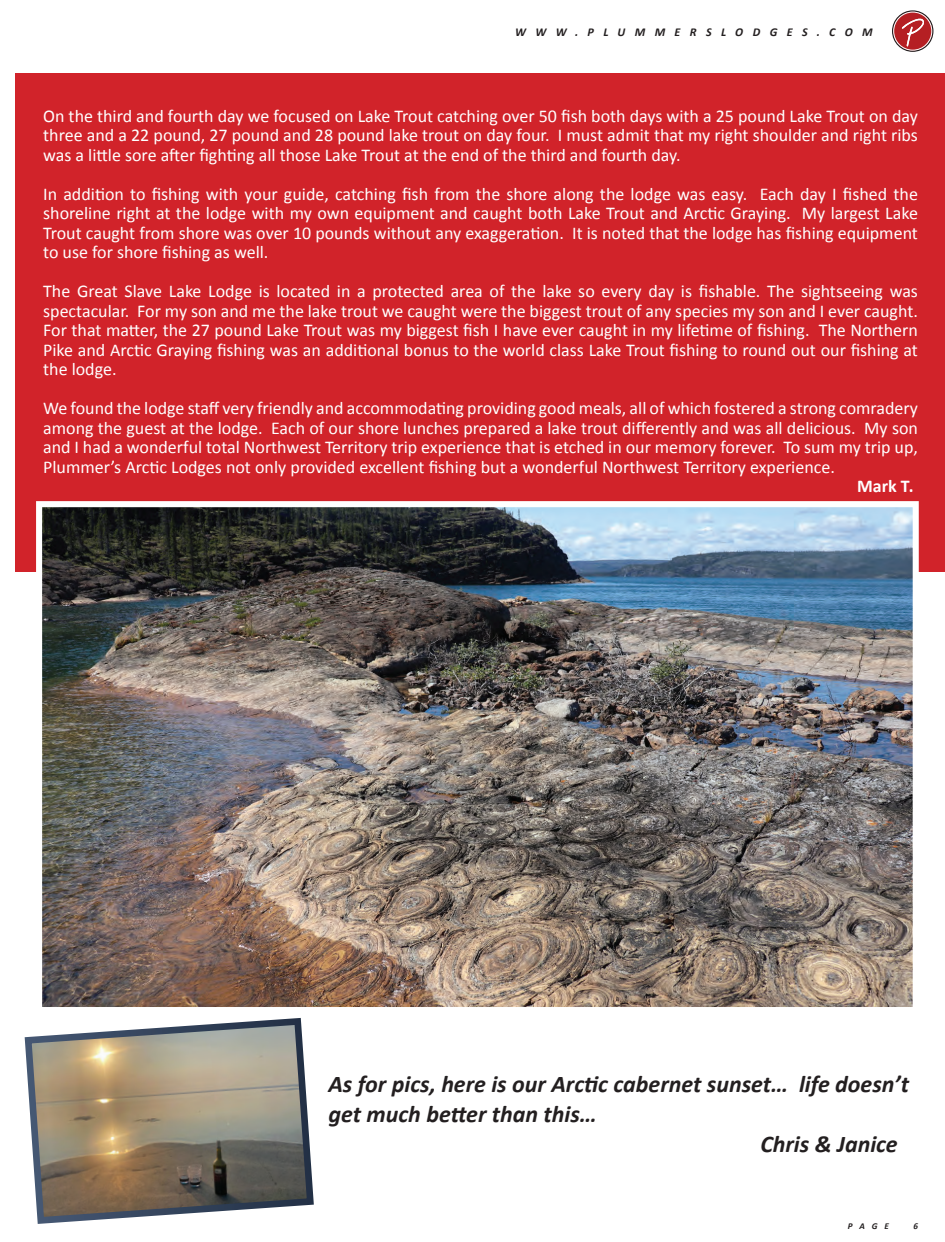
<style>
.page{position:relative;width:945px;height:1242px;background:#fff}
.page>*{position:absolute;margin:0;border:0;box-sizing:border-box;transform-origin:0 0}
.t1{font:italic 700 24px "Calibri";color:#231f20}
.t2{font:18px/19.5px "Calibri";color:#fff;text-align:justify}
.t3{font:700 18px "Calibri";color:#fff}
.t4{font:italic 700 12px "Calibri";letter-spacing:.79em;color:#231f20}
.t5{font:italic 700 9px "Calibri";color:#231f20}
</style>
<div class="page">
<svg style="left:893px;top:11px;width:40px;height:40px"></svg>
<div style="left:892px;top:10px;width:41px;height:42px;border:1px solid #231f20;border-radius:50%"></div>
<svg style="left:902px;top:19px;width:22px;height:28px"></svg>
<div style="left:893px;top:12px;width:39px;height:38px;border:1px solid #fff;border-radius:50%"></div>
<div style="left:16px;top:73px;width:929px;height:499px;background:#d1232a"></div>
<img style="left:43px;top:508px;width:869px;height:498px">
<div style="left:36px;top:501px;width:883px;height:512px;border:6px solid #fff"></div>
<svg style="left:24px;top:1017px;width:290px;height:207px;background:#9a9283"></svg>
<p class="t4" style="left:515px;top:24px;width:359px">WWW.PLUMMERSLODGES.COM</p>
<p class="t2" style="left:43px;top:106px;width:876px">On the third and fourth day we focused on Lake Trout catching over 50 fish both days with a 25 pound Lake Trout on day three and a 22 pound, 27 pound and 28 pound lake trout on day four. I must admit that my right shoulder and right ribs was a little sore after fighting all those Lake Trout at the end of the third and fourth day.</p>
<p class="t2" style="left:43px;top:184px;width:876px">In addition to fishing with your guide, catching fish from the shore along the lodge was easy. Each day I fished the shoreline right at the lodge with my own equipment and caught both Lake Trout and Arctic Graying. My largest Lake Trout caught from shore was over 10 pounds without any exaggeration. It is noted that the lodge has fishing equipment to use for shore fishing as well.</p>
<p class="t2" style="left:43px;top:281px;width:876px">The Great Slave Lake Lodge is located in a protected area of the lake so every day is fishable. The sightseeing was spectacular. For my son and me the lake trout we caught were the biggest trout of any species my son and I ever caught.<br>For that matter, the 27 pound Lake Trout was my biggest fish I have ever caught in my lifetime of fishing. The Northern Pike and Arctic Graying fishing was an additional bonus to the world class Lake Trout fishing to round out our fishing at the lodge.</p>
<p class="t2" style="left:43px;top:398px;width:876px">We found the lodge staff very friendly and accommodating providing good meals, all of which fostered a strong comradery among the guest at the lodge. Each of our shore lunches prepared a lake trout differently and was all delicious. My son and I had a wonderful total Northwest Territory trip experience that is etched in our memory forever. To sum my trip up, Plummer’s Arctic Lodges not only provided excellent fishing but a wonderful Northwest Territory experience.</p>
<p class="t3" style="left:857px;top:475px;width:58px">Mark T.</p>
<h1 class="t1" style="left:328px;top:1068px;width:582px">As for pics, here is our Arctic cabernet sunset… life doesn’t</h1>
<h1 class="t1" style="left:328px;top:1098px;width:270px">get much better than this…</h1>
<h1 class="t1" style="left:760px;top:1128px;width:139px">Chris &amp; Janice</h1>
<p class="t5" style="left:848px;top:1221px;width:42px">PAGE</p>
<p class="t5" style="left:913px;top:1221px;width:6px">6</p>
</div>
